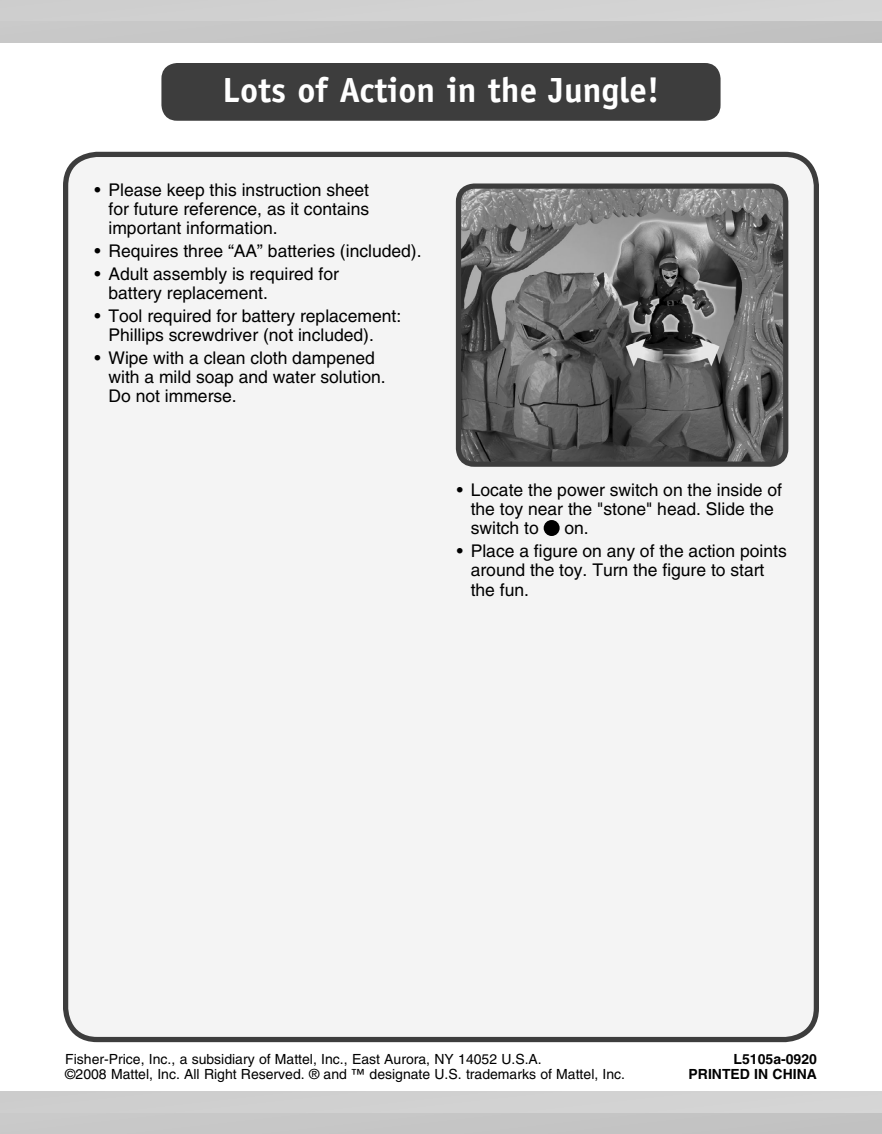
<style>
.page{position:relative;width:882px;height:1134px;background:#fff}
.page>*{position:absolute;margin:0;border:0;box-sizing:border-box;transform-origin:0 0}
.t1{font:700 35px "Officina Sans Std";color:#fff}
.t2{font:17.5px/19.2px "Helvetica LT Std";color:#000}
.t3{font:14px "Helvetica LT Std";color:#000}
.t4{font:700 14px "Helvetica LT Std";color:#000}
</style>
<div class="page">
<div style="left:66px;top:154px;width:750px;height:886px;background:#f4f4f4;border-radius:31px"></div>
<div style="left:63px;top:152px;width:756px;height:890px;border:5px solid #3d3d3d;border-radius:31px"></div>
<div style="left:0;top:0;width:882px;height:22px;background:#d2d2d2"></div>
<div style="left:0;top:22px;width:882px;height:20px;background:#c5c5c5"></div>
<div style="left:0;top:1092px;width:882px;height:22px;background:#d1d1d1"></div>
<div style="left:0;top:1113px;width:882px;height:21px;background:#c5c5c5"></div>
<div style="left:161px;top:63px;width:560px;height:58px;background:#3d3d3d;border-radius:16px"></div>
<div style="left:545px;top:521px;width:14px;height:14px;background:#000;border-radius:50%"></div>
<div style="left:544px;top:520px;width:16px;height:16px;border:2px solid #000;border-radius:50%"></div>
<img style="left:458px;top:186px;width:328px;height:278px;border-radius:16px">
<div style="left:456px;top:183px;width:332px;height:284px;border:5px solid #3d3d3d;border-radius:16px"></div>
<h1 class="t1" style="left:223px;top:77px;width:438px">Lots of Action in the Jungle!</h1>
<p class="t2" style="left:108px;top:181px;width:262px;text-align:justify;text-indent:-14px">• Please keep this instruction sheet for future reference, as it contains important information.</p>
<p class="t2" style="left:94px;top:243px;width:329px">• Requires three “AA” batteries (included).</p>
<p class="t2" style="left:108px;top:265px;width:232px;text-indent:-14px">• Adult assembly is required for battery replacement.</p>
<p class="t2" style="left:108px;top:307px;width:294px;text-indent:-14px">• Tool required for battery replacement:<br>Phillips screwdriver (not included).</p>
<p class="t2" style="left:108px;top:349px;width:279px;text-indent:-14px">• Wipe with a clean cloth dampened with a mild soap and water solution.<br>Do not immerse.</p>
<p class="t2" style="left:471px;top:481px;width:313px;text-indent:-14px">• Locate the power switch on the inside of the toy near the "stone" head. Slide the switch to</p>
<p class="t2" style="left:565px;top:520px;width:26px">on.</p>
<p class="t2" style="left:471px;top:543px;width:318px;text-indent:-14px">• Place a figure on any of the action points around the toy. Turn the figure to start the fun.</p>
<p class="t3" style="left:65px;top:1054px;width:478px">Fisher-Price, Inc., a subsidiary of Mattel, Inc., East Aurora, NY 14052 U.S.A.</p>
<p class="t4" style="left:734px;top:1054px;width:85px">L5105a-0920</p>
<p class="t3" style="left:65px;top:1069px;width:561px">©2008 Mattel, Inc. All Right Reserved. ® and ™ designate U.S. trademarks of Mattel, Inc.</p>
<p class="t4" style="left:689px;top:1069px;width:130px">PRINTED IN CHINA</p>
</div>
